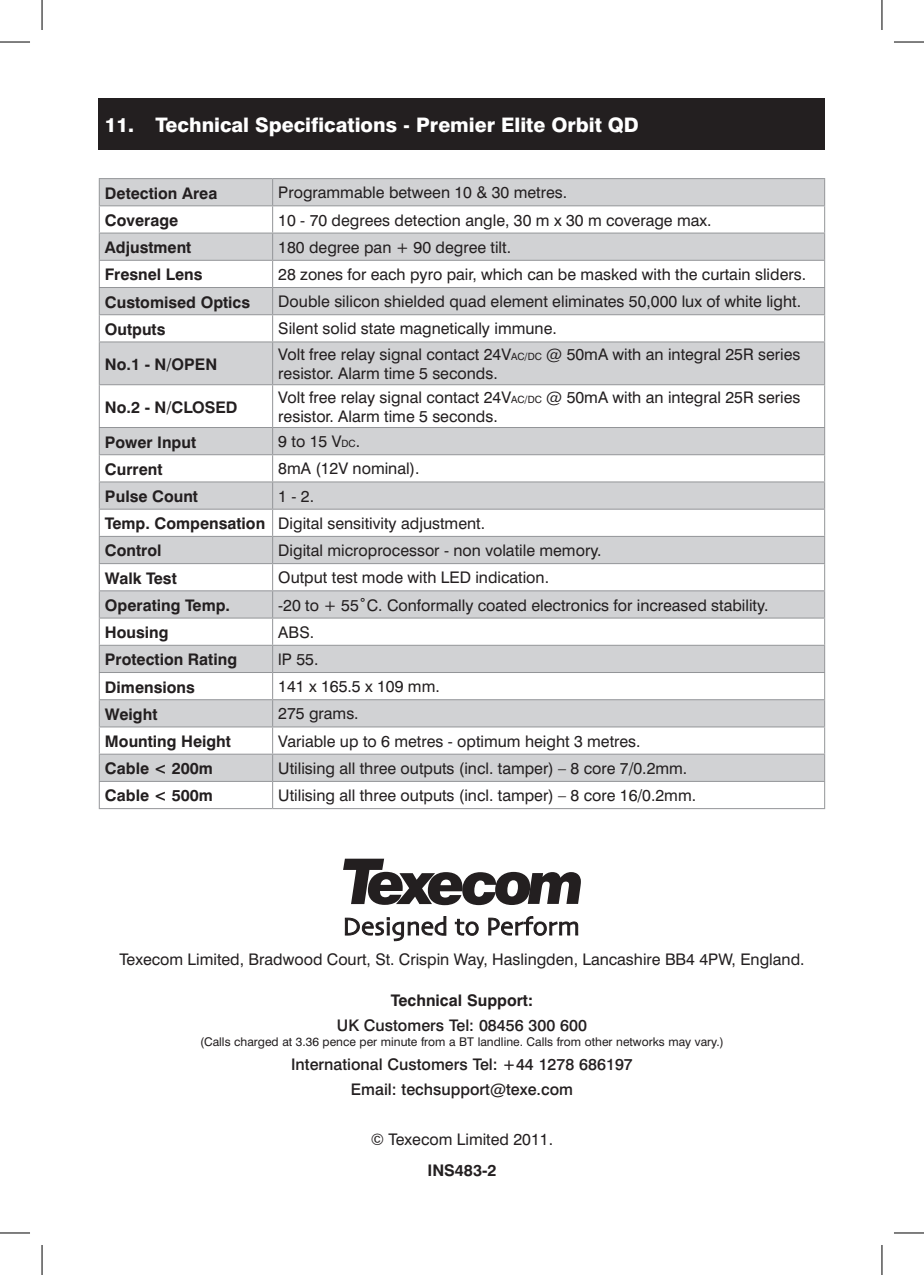
<style>
.page{position:relative;width:924px;height:1275px;background:#fff}
.page>*{position:absolute;margin:0;border:0;box-sizing:border-box;transform-origin:0 0}
.t1{font:800 20px "Swiss 721 BT";color:#fff}
.t2{font:16px/19.2px "Swiss 721 BT";color:#231f20}
.t3{font:700 16px "Swiss 721 BT";color:#231f20}
.t4{font:500 16px/24.8px "Swiss 721 BT";color:#231f20;text-align:center}
.t5{font:12px "Swiss 721 BT";color:#231f20}
.s1{font-size:10px}
.s2{font-weight:700}
</style>
<div class="page">
<svg style="left:343px;top:858px;width:237px;height:83px"></svg>
<svg style="left:100px;top:179px;width:723px;height:602px;fill:#d1d2d4"></svg>
<hr style="left:99px;top:178px;width:173px;height:1px;background:#939598">
<hr style="left:272px;top:178px;width:552px;height:1px;background:#939598">
<hr style="left:99px;top:205px;width:173px;height:1px;background:#939598">
<hr style="left:272px;top:205px;width:552px;height:1px;background:#939598">
<hr style="left:99px;top:232px;width:173px;height:1px;background:#939598">
<hr style="left:272px;top:232px;width:552px;height:1px;background:#939598">
<hr style="left:99px;top:260px;width:173px;height:1px;background:#939598">
<hr style="left:272px;top:260px;width:552px;height:1px;background:#939598">
<hr style="left:99px;top:287px;width:173px;height:1px;background:#939598">
<hr style="left:272px;top:287px;width:552px;height:1px;background:#939598">
<hr style="left:99px;top:314px;width:173px;height:1px;background:#939598">
<svg style="left:99px;top:179px;width:1px;height:162px"></svg>
<hr style="left:272px;top:314px;width:552px;height:1px;background:#939598">
<svg style="left:272px;top:179px;width:1px;height:162px"></svg>
<svg style="left:823px;top:179px;width:1px;height:137px"></svg>
<hr style="left:99px;top:341px;width:173px;height:1px;background:#939598">
<hr style="left:99px;top:342px;width:1px;height:42px;background:#939598">
<hr style="left:272px;top:341px;width:552px;height:1px;background:#939598">
<hr style="left:272px;top:342px;width:1px;height:42px;background:#939598">
<hr style="left:823px;top:342px;width:1px;height:42px;background:#939598">
<hr style="left:99px;top:384px;width:173px;height:1px;background:#939598">
<hr style="left:99px;top:385px;width:1px;height:42px;background:#939598">
<hr style="left:272px;top:384px;width:552px;height:1px;background:#939598">
<hr style="left:272px;top:385px;width:1px;height:42px;background:#939598">
<hr style="left:823px;top:385px;width:1px;height:42px;background:#939598">
<hr style="left:99px;top:427px;width:173px;height:1px;background:#939598">
<hr style="left:272px;top:427px;width:552px;height:1px;background:#939598">
<hr style="left:99px;top:454px;width:173px;height:1px;background:#939598">
<hr style="left:272px;top:454px;width:552px;height:1px;background:#939598">
<hr style="left:99px;top:481px;width:173px;height:1px;background:#939598">
<hr style="left:272px;top:481px;width:552px;height:1px;background:#939598">
<hr style="left:99px;top:509px;width:173px;height:1px;background:#939598">
<hr style="left:272px;top:509px;width:552px;height:1px;background:#939598">
<hr style="left:99px;top:536px;width:173px;height:1px;background:#939598">
<hr style="left:272px;top:536px;width:552px;height:1px;background:#939598">
<hr style="left:99px;top:563px;width:173px;height:1px;background:#939598">
<hr style="left:272px;top:563px;width:552px;height:1px;background:#939598">
<hr style="left:99px;top:590px;width:173px;height:1px;background:#939598">
<hr style="left:272px;top:590px;width:552px;height:1px;background:#939598">
<hr style="left:99px;top:617px;width:173px;height:1px;background:#939598">
<hr style="left:272px;top:617px;width:552px;height:1px;background:#939598">
<hr style="left:99px;top:645px;width:173px;height:1px;background:#939598">
<hr style="left:272px;top:645px;width:552px;height:1px;background:#939598">
<hr style="left:99px;top:672px;width:173px;height:1px;background:#939598">
<hr style="left:272px;top:672px;width:552px;height:1px;background:#939598">
<hr style="left:99px;top:699px;width:173px;height:1px;background:#939598">
<hr style="left:272px;top:699px;width:552px;height:1px;background:#939598">
<hr style="left:99px;top:726px;width:173px;height:1px;background:#939598">
<hr style="left:272px;top:726px;width:552px;height:1px;background:#939598">
<hr style="left:99px;top:753px;width:173px;height:1px;background:#939598">
<hr style="left:272px;top:753px;width:552px;height:1px;background:#939598">
<hr style="left:99px;top:781px;width:173px;height:1px;background:#939598">
<svg style="left:99px;top:428px;width:1px;height:380px"></svg>
<hr style="left:272px;top:781px;width:552px;height:1px;background:#939598">
<svg style="left:272px;top:428px;width:1px;height:380px"></svg>
<svg style="left:823px;top:428px;width:1px;height:353px"></svg>
<hr style="left:99px;top:808px;width:173px;height:1px;background:#939598">
<hr style="left:272px;top:808px;width:552px;height:1px;background:#939598">
<div style="left:99px;top:99px;width:725px;height:51px;background:#231f20"></div>
<hr style="left:0;top:42px;width:30px;height:1px;background:#000">
<hr style="left:893px;top:42px;width:30px;height:1px;background:#000">
<hr style="left:0;top:1232px;width:30px;height:1px;background:#000">
<hr style="left:893px;top:1232px;width:30px;height:1px;background:#000">
<hr style="left:42px;top:0;width:1px;height:30px;background:#000">
<hr style="left:42px;top:1245px;width:1px;height:30px;background:#000">
<hr style="left:881px;top:0;width:1px;height:30px;background:#000">
<hr style="left:881px;top:1245px;width:1px;height:30px;background:#000">
<p class="t1" style="left:104px;top:113px;width:535px">11. Technical Specifications - Premier Elite Orbit QD</p>
<p class="t3" style="left:105px;top:183px;width:114px">Detection Area</p>
<p class="t2" style="left:278px;top:183px;width:290px">Programmable between 10 &amp; 30 metres.</p>
<p class="t3" style="left:105px;top:210px;width:75px">Coverage</p>
<p class="t2" style="left:278px;top:210px;width:434px">10 - 70 degrees detection angle, 30 m x 30 m coverage max.</p>
<p class="t3" style="left:105px;top:238px;width:88px">Adjustment</p>
<p class="t2" style="left:278px;top:237px;width:234px">180 degree pan + 90 degree tilt.</p>
<p class="t3" style="left:105px;top:265px;width:99px">Fresnel Lens</p>
<p class="t2" style="left:278px;top:265px;width:529px">28 zones for each pyro pair, which can be masked with the curtain sliders.</p>
<p class="t3" style="left:105px;top:292px;width:147px">Customised Optics</p>
<p class="t2" style="left:278px;top:292px;width:524px">Double silicon shielded quad element eliminates 50,000 lux of white light.</p>
<p class="t3" style="left:105px;top:319px;width:62px">Outputs</p>
<p class="t2" style="left:278px;top:319px;width:280px">Silent solid state magnetically immune.</p>
<p class="t3" style="left:105px;top:354px;width:114px">No.1 - N/OPEN</p>
<p class="t2" style="left:278px;top:344px;width:523px">Volt free relay signal contact 24V<span class="s1">AC/DC</span> @ 50mA with an integral 25R series resistor. Alarm time 5 seconds.</p>
<p class="t3" style="left:105px;top:397px;width:134px">No.2 - N/CLOSED</p>
<p class="t2" style="left:278px;top:387px;width:523px">Volt free relay signal contact 24V<span class="s1">AC/DC</span> @ 50mA with an integral 25R series resistor. Alarm time 5 seconds.</p>
<p class="t3" style="left:105px;top:432px;width:93px">Power Input</p>
<p class="t2" style="left:278px;top:432px;width:83px">9 to 15 V<span class="s1">DC</span>.</p>
<p class="t3" style="left:105px;top:459px;width:59px">Current</p>
<p class="t2" style="left:278px;top:459px;width:143px">8mA (12V nominal).</p>
<p class="t3" style="left:105px;top:486px;width:94px">Pulse Count</p>
<p class="t2" style="left:105px;top:482px;width:381px;line-height:27.4px;text-indent:173px">1-2.<br><span class="s2">Temp. Compensation</span> Digital sensitivity adjustment.<br><span class="s2">Control</span></p>
<p class="t2" style="left:278px;top:541px;width:325px">Digital microprocessor - non volatile memory.</p>
<p class="t3" style="left:105px;top:568px;width:73px">Walk Test</p>
<p class="t2" style="left:278px;top:568px;width:272px">Output test mode with LED indication.</p>
<p class="t3" style="left:105px;top:595px;width:126px">Operating Temp.</p>
<p class="t2" style="left:278px;top:595px;width:491px">-20 to + 55˚C. Conformally coated electronics for increased stability.</p>
<p class="t3" style="left:105px;top:622px;width:65px">Housing</p>
<p class="t2" style="left:278px;top:622px;width:37px">ABS.</p>
<p class="t3" style="left:105px;top:650px;width:133px">Protection Rating</p>
<p class="t2" style="left:278px;top:649px;width:42px">lP 55.</p>
<p class="t3" style="left:105px;top:677px;width:91px">Dimensions</p>
<p class="t2" style="left:278px;top:677px;width:163px">141 x 165.5 x 109 mm.</p>
<p class="t3" style="left:105px;top:704px;width:54px">Weight</p>
<p class="t2" style="left:278px;top:704px;width:82px">275 grams.</p>
<p class="t3" style="left:105px;top:731px;width:127px">Mounting Height</p>
<p class="t2" style="left:278px;top:731px;width:363px">Variable up to 6 metres - optimum height 3 metres.</p>
<p class="t3" style="left:105px;top:759px;width:109px">Cable &lt; 200m</p>
<p class="t2" style="left:278px;top:758px;width:410px">Utilising all three outputs (incl. tamper) – 8 core 7/0.2mm.</p>
<p class="t3" style="left:105px;top:786px;width:109px">Cable &lt; 500m</p>
<p class="t2" style="left:278px;top:785px;width:419px">Utilising all three outputs (incl. tamper) – 8 core 16/0.2mm.</p>
<p class="t2" style="left:119px;top:950px;width:686px">Texecom Limited, Bradwood Court, St. Crispin Way, Haslingden, Lancashire BB4 4PW, England.</p>
<p class="t3" style="left:391px;top:990px;width:143px">Technical Support:</p>
<p class="t4" style="left:337px;top:1012px;width:251px">UK Customers Tel: 08456 300 600</p>
<p class="t5" style="left:200px;top:1034px;width:525px">(Calls charged at 3.36 pence per minute from a BT landline. Calls from other networks may vary.)</p>
<p class="t4" style="left:291px;top:1052px;width:343px">International Customers Tel: +44 1278 686197<br>Email: techsupport@texe.com</p>
<p class="t2" style="left:371px;top:1129px;width:183px">© Texecom Limited 2011.</p>
<p class="t3" style="left:427px;top:1160px;width:71px">INS483-2</p>
</div>
